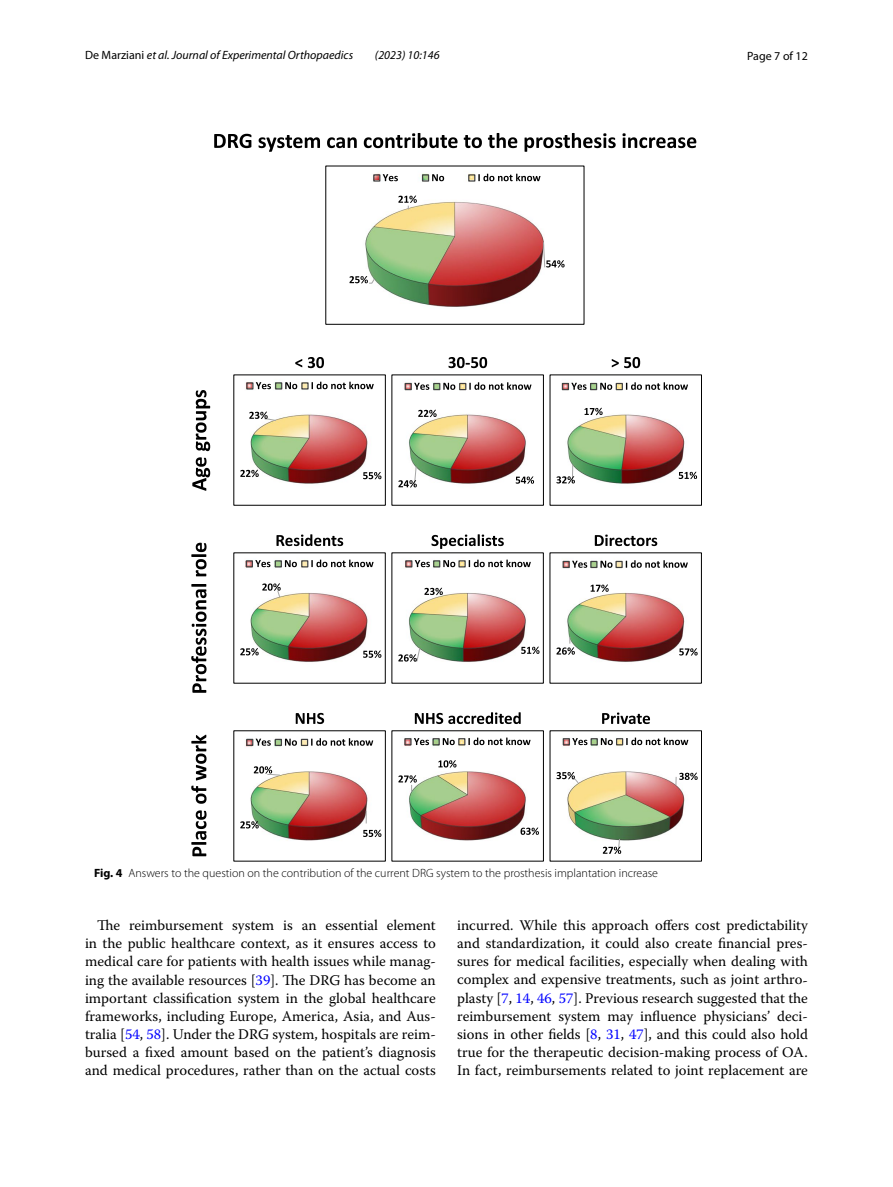
<style>
.page{position:relative;width:893px;height:1187px;background:#fff}
.page>*{position:absolute;margin:0;border:0;box-sizing:border-box;transform-origin:0 0}
.t1{font:14.7px/18px "Warnock Pro";color:#000;text-align:justify}
.t2{font:300 12px "Myriad Pro";color:#000}
.t3{font:italic 12px "Myriad Pro";color:#000}
.t4{font:12px "Myriad Pro";color:#000}
.s1{font-style:normal}
.s2{font-weight:700}
.s3{color:#00f}
</style>
<div class="page">
<img style="left:234px;top:166px;width:468px;height:695px">
<svg style="left:192px;top:390px;width:18px;height:101px"></svg>
<svg style="left:214px;top:134px;width:143px;height:18px"></svg>
<svg style="left:364px;top:133px;width:94px;height:15px"></svg>
<svg style="left:464px;top:133px;width:232px;height:19px"></svg>
<svg style="left:349px;top:195px;width:216px;height:88px"></svg>
<div style="left:373px;top:174px;width:7px;height:8px;border:1px solid #404040"></div>
<svg style="left:383px;top:174px;width:15px;height:7px"></svg>
<div style="left:422px;top:174px;width:7px;height:8px;border:1px solid #404040"></div>
<svg style="left:432px;top:174px;width:12px;height:7px"></svg>
<div style="left:468px;top:174px;width:7px;height:8px;border:1px solid #404040"></div>
<svg style="left:478px;top:174px;width:62px;height:7px"></svg>
<svg style="left:363px;top:472px;width:18px;height:7px"></svg>
<svg style="left:240px;top:469px;width:19px;height:8px"></svg>
<svg style="left:249px;top:411px;width:27px;height:10px"></svg>
<div style="left:246px;top:382px;width:7px;height:7px;border:1px solid #404040"></div>
<svg style="left:256px;top:382px;width:15px;height:7px"></svg>
<div style="left:275px;top:382px;width:7px;height:7px;border:1px solid #404040"></div>
<svg style="left:285px;top:382px;width:12px;height:7px"></svg>
<div style="left:301px;top:382px;width:8px;height:7px;border:1px solid #404040"></div>
<svg style="left:312px;top:381px;width:62px;height:8px"></svg>
<svg style="left:295px;top:357px;width:29px;height:11px"></svg>
<svg style="left:516px;top:476px;width:18px;height:7px"></svg>
<svg style="left:398px;top:466px;width:19px;height:21px"></svg>
<svg style="left:418px;top:410px;width:19px;height:7px"></svg>
<div style="left:405px;top:383px;width:7px;height:7px;border:1px solid #404040"></div>
<svg style="left:414px;top:383px;width:15px;height:7px"></svg>
<div style="left:433px;top:383px;width:7px;height:7px;border:1px solid #404040"></div>
<svg style="left:443px;top:383px;width:12px;height:7px"></svg>
<div style="left:459px;top:383px;width:7px;height:7px;border:1px solid #404040"></div>
<svg style="left:469px;top:382px;width:62px;height:8px"></svg>
<svg style="left:448px;top:357px;width:39px;height:11px"></svg>
<svg style="left:679px;top:471px;width:18px;height:8px"></svg>
<svg style="left:556px;top:465px;width:19px;height:18px"></svg>
<svg style="left:585px;top:408px;width:18px;height:7px"></svg>
<div style="left:562px;top:383px;width:7px;height:7px;border:1px solid #404040"></div>
<svg style="left:571px;top:383px;width:15px;height:7px"></svg>
<div style="left:590px;top:383px;width:7px;height:7px;border:1px solid #404040"></div>
<svg style="left:600px;top:383px;width:12px;height:7px"></svg>
<div style="left:616px;top:383px;width:7px;height:7px;border:1px solid #404040"></div>
<svg style="left:626px;top:382px;width:62px;height:8px"></svg>
<svg style="left:612px;top:357px;width:28px;height:11px"></svg>
<svg style="left:191px;top:584px;width:16px;height:108px"></svg>
<svg style="left:191px;top:542px;width:16px;height:34px"></svg>
<svg style="left:191px;top:734px;width:16px;height:122px"></svg>
<img style="left:240px;top:766px;width:141px;height:71px">
<div style="left:246px;top:738px;width:7px;height:8px;border:1px solid #404040"></div>
<svg style="left:256px;top:738px;width:15px;height:7px"></svg>
<div style="left:275px;top:738px;width:7px;height:8px;border:1px solid #404040"></div>
<svg style="left:285px;top:738px;width:12px;height:7px"></svg>
<div style="left:301px;top:738px;width:7px;height:8px;border:1px solid #404040"></div>
<svg style="left:311px;top:738px;width:62px;height:7px"></svg>
<svg style="left:296px;top:712px;width:28px;height:12px"></svg>
<svg style="left:521px;top:827px;width:18px;height:7px"></svg>
<svg style="left:398px;top:775px;width:19px;height:16px"></svg>
<svg style="left:438px;top:760px;width:18px;height:7px"></svg>
<div style="left:404px;top:738px;width:8px;height:7px;border:1px solid #404040"></div>
<svg style="left:414px;top:738px;width:15px;height:7px"></svg>
<div style="left:432px;top:738px;width:8px;height:7px;border:1px solid #404040"></div>
<svg style="left:443px;top:738px;width:12px;height:7px"></svg>
<div style="left:458px;top:738px;width:7px;height:7px;border:1px solid #404040"></div>
<svg style="left:468px;top:737px;width:63px;height:8px"></svg>
<svg style="left:415px;top:712px;width:106px;height:12px"></svg>
<img style="left:556px;top:771px;width:142px;height:82px">
<div style="left:563px;top:738px;width:7px;height:7px;border:1px solid #404040"></div>
<svg style="left:572px;top:738px;width:15px;height:7px"></svg>
<div style="left:591px;top:738px;width:7px;height:7px;border:1px solid #404040"></div>
<svg style="left:601px;top:738px;width:12px;height:7px"></svg>
<div style="left:616px;top:738px;width:7px;height:7px;border:1px solid #404040"></div>
<svg style="left:626px;top:737px;width:62px;height:8px"></svg>
<svg style="left:602px;top:712px;width:48px;height:12px"></svg>
<svg style="left:363px;top:650px;width:18px;height:7px"></svg>
<svg style="left:240px;top:648px;width:19px;height:7px"></svg>
<svg style="left:262px;top:583px;width:19px;height:14px"></svg>
<div style="left:246px;top:560px;width:7px;height:7px;border:1px solid #404040"></div>
<svg style="left:255px;top:560px;width:15px;height:7px"></svg>
<div style="left:275px;top:560px;width:7px;height:7px;border:1px solid #404040"></div>
<svg style="left:285px;top:560px;width:12px;height:7px"></svg>
<div style="left:301px;top:560px;width:7px;height:7px;border:1px solid #404040"></div>
<svg style="left:311px;top:559px;width:63px;height:8px"></svg>
<svg style="left:276px;top:534px;width:67px;height:12px"></svg>
<svg style="left:521px;top:646px;width:18px;height:8px"></svg>
<svg style="left:398px;top:647px;width:22px;height:14px"></svg>
<svg style="left:424px;top:587px;width:19px;height:8px"></svg>
<div style="left:405px;top:560px;width:7px;height:7px;border:1px solid #404040"></div>
<svg style="left:415px;top:560px;width:15px;height:7px"></svg>
<div style="left:433px;top:560px;width:7px;height:7px;border:1px solid #404040"></div>
<svg style="left:443px;top:560px;width:12px;height:7px"></svg>
<div style="left:458px;top:560px;width:8px;height:7px;border:1px solid #404040"></div>
<svg style="left:469px;top:559px;width:62px;height:8px"></svg>
<svg style="left:431px;top:534px;width:73px;height:15px"></svg>
<svg style="left:679px;top:648px;width:19px;height:7px"></svg>
<svg style="left:556px;top:637px;width:19px;height:17px"></svg>
<svg style="left:591px;top:584px;width:18px;height:8px"></svg>
<div style="left:563px;top:561px;width:7px;height:7px;border:1px solid #404040"></div>
<svg style="left:572px;top:560px;width:15px;height:7px"></svg>
<div style="left:590px;top:561px;width:7px;height:7px;border:1px solid #404040"></div>
<svg style="left:600px;top:560px;width:12px;height:7px"></svg>
<div style="left:615px;top:561px;width:8px;height:7px;border:1px solid #404040"></div>
<svg style="left:626px;top:560px;width:62px;height:7px"></svg>
<svg style="left:595px;top:534px;width:62px;height:12px"></svg>
<p class="t3" style="left:85px;top:48px;width:270px"><span class="s1">De Marziani</span> et al. Journal of Experimental Orthopaedics</p>
<p class="t3" style="left:375px;top:48px;width:66px">(2023) 10:146</p>
<p class="t4" style="left:747px;top:48px;width:62px">Page 7 of 12</p>
<p class="t2" style="left:94px;top:865px;width:566px"><span class="s2">Fig. 4</span> Answers to the question on the contribution of the current DRG system to the prosthesis implantation increase</p>
<p class="t1" style="left:85px;top:916px;width:352px;text-indent:12px">The reimbursement system is an essential element in the public healthcare context, as it ensures access to medical care for patients with health issues while manag&shy;ing the available resources [<span class="s3">39</span>]. The DRG has become an important classification system in the global healthcare frameworks, including Europe, America, Asia, and Aus&shy;tralia [<span class="s3">54</span>, <span class="s3">58</span>]. Under the DRG system, hospitals are reim&shy;bursed a fixed amount based on the patient’s diagnosis and medical procedures, rather than on the actual costs</p>
<p class="t1" style="left:457px;top:916px;width:352px">incurred. While this approach offers cost predictability and standardization, it could also create financial pres&shy;sures for medical facilities, especially when dealing with complex and expensive treatments, such as joint arthro&shy;plasty [<span class="s3">7</span>, <span class="s3">14</span>, <span class="s3">46</span>, <span class="s3">57</span>]. Previous research suggested that the reimbursement system may influence physicians’ deci&shy;sions in other fields [<span class="s3">8</span>, <span class="s3">31</span>, <span class="s3">47</span>], and this could also hold true for the therapeutic decision-making process of OA.<br>In fact, reimbursements related to joint replacement are</p>
</div>
